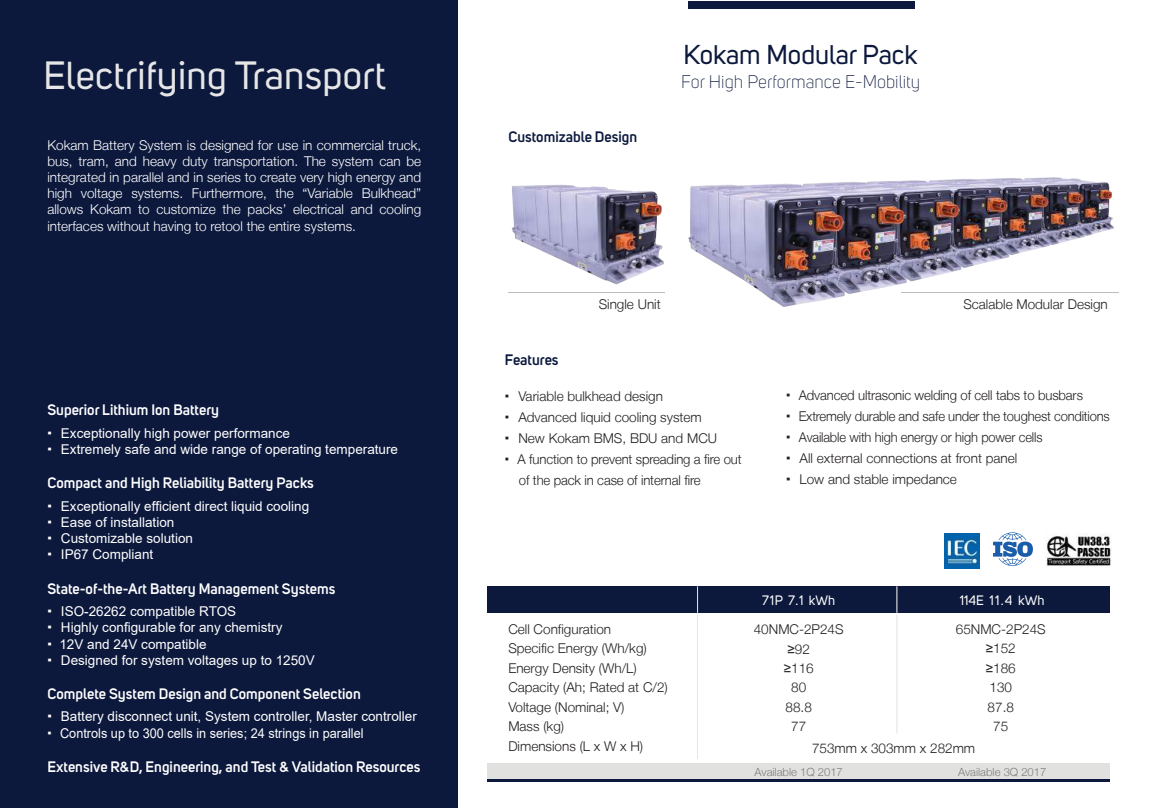
<style>
.page{position:relative;width:1149px;height:808px;background:#fff}
.page>*{position:absolute;margin:0;border:0;box-sizing:border-box;transform-origin:0 0}
.t1{font:39px "Uni Sans";letter-spacing:.01em;color:#e6e6e6}
.t2{font:27px "Uni Sans";color:#0c193d}
.t3{font:300 18px "Uni Sans";color:#0c193d}
.t4{font:600 15px "Uni Sans";color:#fff}
.t5{font:600 15px "Uni Sans";color:#0c193d}
.t6{font:300 13.5px/19.5px "Helvetica Neue LT";color:#231f20;text-align:center}
.t7{font:13.5px/16.2px "Arial";color:#fff}
.t8{font:300 13.5px/16.2px "Helvetica Neue LT";color:#fff;text-align:justify}
.t9{font:13.5px "Uni Sans";color:#fff}
.t10{font:300 11.25px "Helvetica Neue LT";color:#7e7e7e}
.s1{font-weight:900}
.s2{font-family:"Arial";font-weight:900}
.s3{font-family:"Arial";font-weight:400}
</style>
<div class="page">
<div style="left:487px;top:586px;width:622px;height:27px;background:#0c193d"></div>
<div style="left:487px;top:763px;width:622px;height:16px;background:#e1e1e0"></div>
<img style="left:768px;top:177px;width:351px;height:130px">
<div style="left:0;top:0;width:457px;height:808px;background:#0c193d"></div>
<img style="left:512px;top:184px;width:256px;height:113px">
<hr style="left:508px;top:292px;width:156px;height:1px;background:#babcbe">
<hr style="left:900px;top:292px;width:217px;height:1px;background:#babcbe">
<div style="left:687px;top:1px;width:227px;height:8px;background:#0c193d"></div>
<hr style="left:697px;top:615px;width:1px;height:144px;background:#e6e6e6">
<svg style="left:697px;top:586px;width:1px;height:27px"></svg>
<svg style="left:896px;top:586px;width:1px;height:27px"></svg>
<hr style="left:896px;top:615px;width:1px;height:118px;background:#e6e6e6">
<img style="left:1046px;top:534px;width:66px;height:32px">
<img style="left:993px;top:533px;width:40px;height:33px">
<img style="left:944px;top:533px;width:35px;height:35px">
<hr style="left:487px;top:779px;width:622px;height:3px;background:#0c193d">
<h1 class="t1" style="left:43px;top:52px;width:344px">Electrifying Transport</h1>
<p class="t8" style="left:47px;top:136px;width:375px">Kokam Battery System is designed for use in commercial truck, bus, tram, and heavy duty transportation. The system can be integrated in parallel and in series to create very high energy and high voltage systems. Furthermore, the “Variable Bulkhead” allows Kokam to customize the packs’ electrical and cooling interfaces without having to retool the entire systems.</p>
<p class="t4" style="left:47px;top:401px;width:173px">Superior Lithium Ion Battery</p>
<p class="t7" style="left:47px;top:425px;width:352px"><span class="s1">·</span> Exceptionally high power performance<br><span class="s1">·</span> Extremely safe and wide range of operating temperature</p>
<p class="t4" style="left:47px;top:474px;width:268px">Compact and High Reliability Battery Packs</p>
<p class="t7" style="left:47px;top:498px;width:263px"><span class="s1">·</span> Exceptionally efficient direct liquid cooling <span class="s1">·</span> Ease of installation<br><span class="s1">·</span> Customizable solution<br><span class="s1">·</span> IP67 Compliant</p>
<p class="t4" style="left:47px;top:579px;width:289px">State-of-the-Art Battery Management Systems</p>
<p class="t7" style="left:47px;top:603px;width:269px"><span class="s1">·</span> ISO-26262 compatible RTOS<br><span class="s1">·</span> Highly configurable for any chemistry<br><span class="s1">·</span> 12V and 24V compatible<br><span class="s1">·</span> Designed for system voltages up to 1250V</p>
<p class="t4" style="left:47px;top:685px;width:315px">Complete System Design and Component Selection</p>
<p class="t7" style="left:47px;top:708px;width:371px"><span class="s1">·</span> Battery disconnect unit, System controller, Master controller <span class="s1">·</span> Controls up to 300 cells in series; 24 strings in parallel</p>
<p class="t4" style="left:47px;top:758px;width:374px">Extensive R&amp;D, Engineering, and Test &amp; Validation Resources</p>
<p class="t5" style="left:508px;top:128px;width:130px">Customizable Design</p>
<h2 class="t2" style="left:683px;top:39px;width:236px">Kokam Modular Pack</h2>
<h3 class="t3" style="left:681px;top:71px;width:240px">For High Performance E-Mobility</h3>
<p class="t6" style="left:598px;top:294px;width:64px">Single Unit</p>
<p class="t6" style="left:963px;top:294px;width:146px">Scalable Modular Design</p>
<p class="t5" style="left:504px;top:350px;width:55px">Features</p>
<p class="t6" style="left:504px;top:386px;width:160px"><span class="s2">·</span> Variable bulkhead design</p>
<p class="t6" style="left:504px;top:407px;width:198px"><span class="s2">·</span> Advanced liquid cooling system</p>
<p class="t6" style="left:504px;top:428px;width:214px"><span class="s2">·</span> New Kokam BMS, BDU and MCU</p>
<p class="t6" style="left:504px;top:449px;width:238px"><span class="s2">·</span> A function to prevent spreading a fire out</p>
<p class="t6" style="left:519px;top:470px;width:183px">of the pack in case of internal fire</p>
<p class="t6" style="left:785px;top:385px;width:325px;line-height:21px;text-align:left"><span class="s2">·</span> Advanced ultrasonic welding of cell tabs to busbars<br><span class="s2">·</span> Extremely durable and safe under the toughest conditions <span class="s2">·</span> Available with high energy or high power cells<br><span class="s2">·</span> All external connections at front panel<br><span class="s2">·</span> Low and stable impedance</p>
<p class="t9" style="left:762px;top:592px;width:75px">71P 7.1 kWh</p>
<p class="t9" style="left:959px;top:592px;width:86px">114E 11.4 kWh</p>
<p class="t6" style="left:508px;top:619px;width:161px;text-align:left">Cell Configuration<br>Specific Energy (Wh/kg)<br>Energy Density (Wh/L)<br>Capacity (Ah; Rated at C/2)<br>Voltage (Nominal; V)<br>Mass (kg)<br>Dimensions (L x W x H)</p>
<p class="t6" style="left:955px;top:619px;width:91px">65NMC-2P24S <span class="s3">≥</span>152<br><span class="s3">≥</span>186<br>130<br>87.8<br>75</p>
<p class="t10" style="left:754px;top:765px;width:90px">Available 1Q 2017</p>
<p class="t10" style="left:957px;top:765px;width:90px">Available 3Q 2017</p>
<p class="t6" style="left:753px;top:619px;width:91px">40NMC-2P24S <span class="s3">≥</span>92<br><span class="s3">≥</span>116<br>80<br>88.8<br>77</p>
<p class="t6" style="left:811px;top:738px;width:165px">753mm x 303mm x 282mm</p>
</div>
